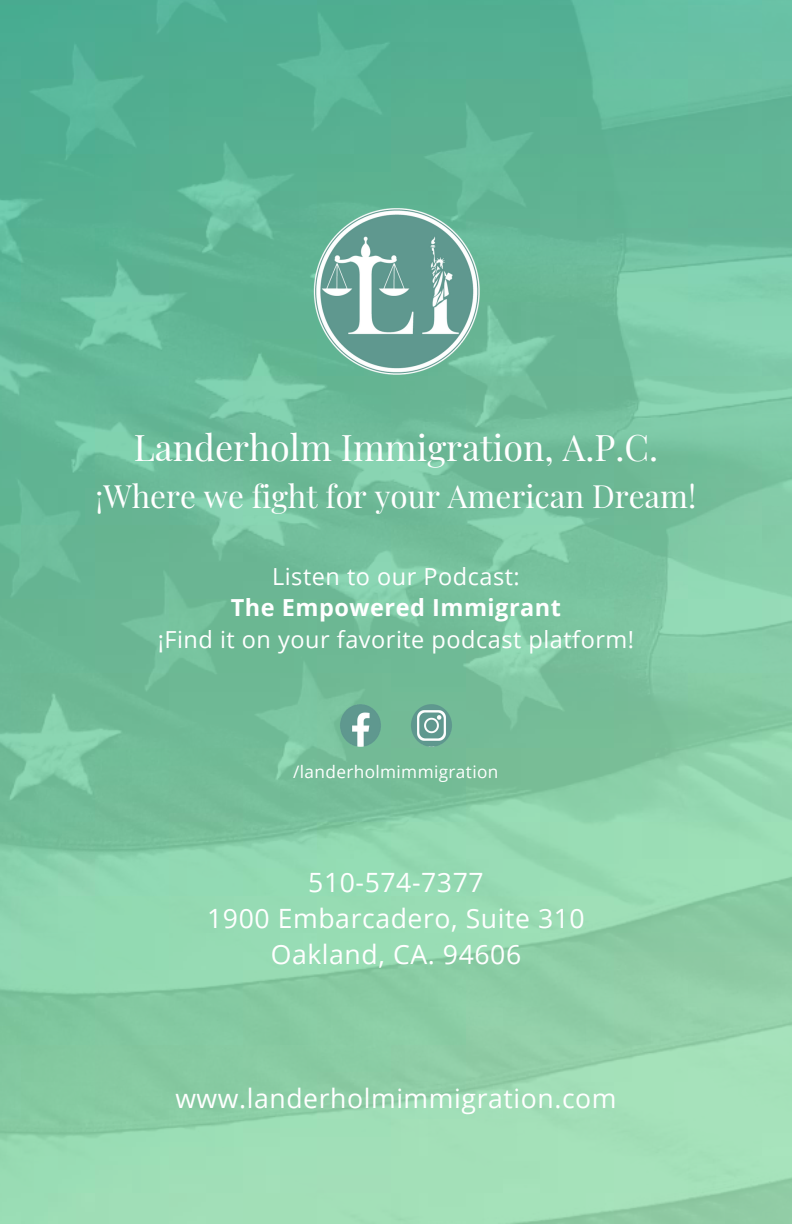
<style>
.page{position:relative;width:792px;height:1224px;background:#fff}
.page>*{position:absolute;margin:0;border:0;box-sizing:border-box;transform-origin:0 0}
.t1{font:35.8px "Playfair Display";color:#fff}
.t2{font:31.4px "Playfair Display";color:#fff}
.t3{font:26.6px/36px "Open Sans";letter-spacing:.025em;color:#fff;text-align:center}
.t4{font:23.6px/31.6px "Open Sans";letter-spacing:.02em;color:#fff;text-align:center}
.t5{font:17.2px "Open Sans";letter-spacing:.02em;color:#fff}
.s1{font-weight:700}
</style>
<div class="page">
<img style="left:0;top:0;width:792px;height:1224px">
<img style="left:311px;top:204px;width:171px;height:175px">
<img style="left:336px;top:701px;width:49px;height:48px">
<img style="left:407px;top:701px;width:49px;height:48px">
<p class="t1" style="left:134px;top:422px;width:526px">Landerholm Immigration, A.P.C.</p>
<p class="t2" style="left:96px;top:474px;width:602px">¡Where we fight for your American Dream!</p>
<h1 class="t4" style="left:158px;top:560px;width:478px">Listen to our Podcast:<br><span class="s1">The Empowered Immigrant<br></span>¡Find it on your favorite podcast platform!</h1>
<h2 class="t5" style="left:293px;top:759px;width:207px">/landerholmimmigration</h2>
<h4 class="t3" style="left:207px;top:864px;width:379px">510-574-7377<br>1900 Embarcadero, Suite 310<br>Oakland, CA. 94606</h4>
<p class="t3" style="left:175px;top:1080px;width:443px">www.landerholmimmigration.com</p>
</div>
